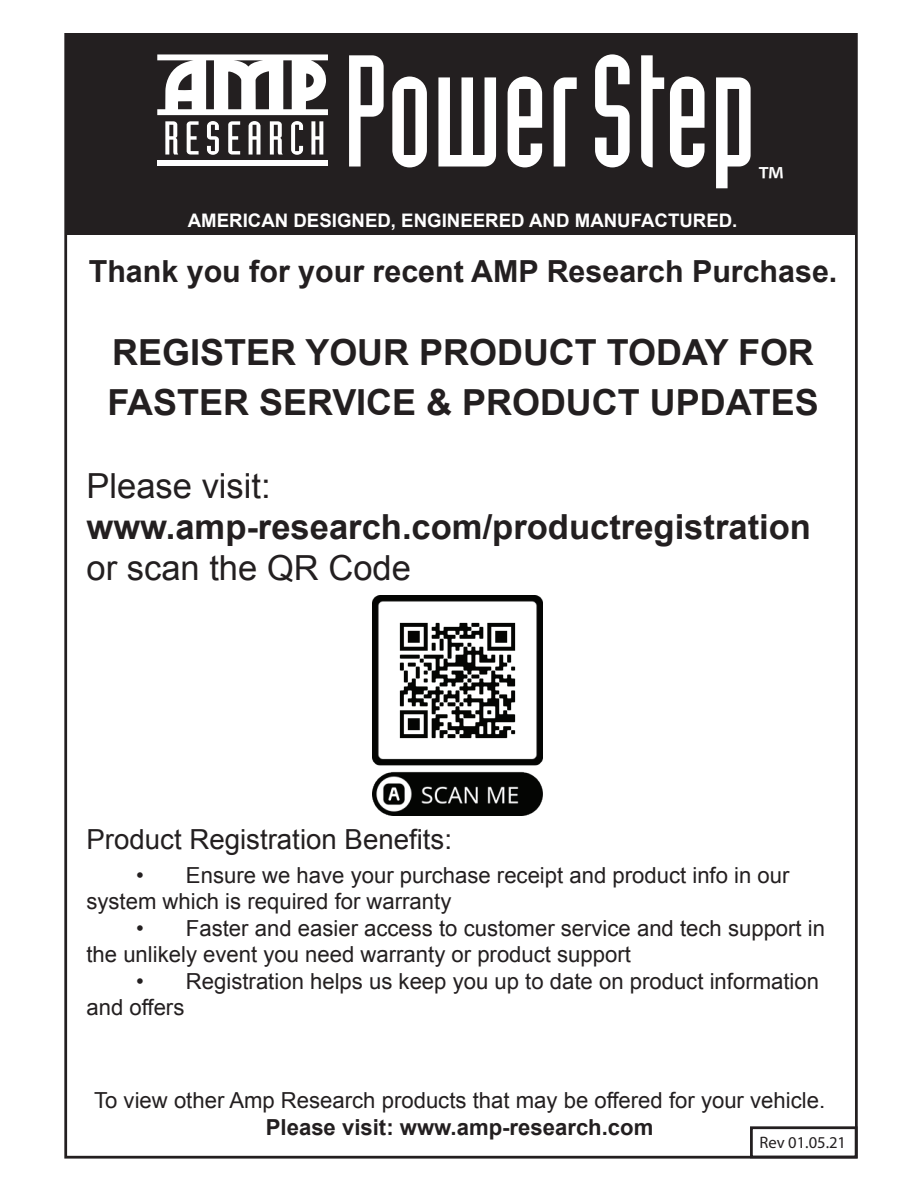
<style>
.page{position:relative;width:918px;height:1188px;background:#fff}
.page>*{position:absolute;margin:0;border:0;box-sizing:border-box;transform-origin:0 0}
.t1{font:41.4px "Myriad Pro";color:#fff}
.t2{font:700 36px/49.8px "Arial";color:#231f20}
.t3{font:700 34.5px "Arial";color:#231f20}
.t4{font:34.5px "Arial";color:#231f20}
.t5{font:700 30.45px "Arial";color:#231f20}
.t6{font:27.6px "Arial";color:#231f20}
.t7{font:22.05px/26.5px "Arial";color:#231f20}
.t8{font:700 22.05px "Arial";color:#231f20}
.t9{font:700 18.6px "Arial";color:#fff}
.t10{font:16.65px "Myriad Pro";color:#231f20}
</style>
<div class="page">
<div style="left:66px;top:35px;width:791px;height:200px;background:#231f20"></div>
<svg style="left:349px;top:54px;width:402px;height:134px"></svg>
<svg style="left:165px;top:121px;width:13px;height:34px"></svg>
<svg style="left:187px;top:121px;width:12px;height:34px"></svg>
<svg style="left:207px;top:121px;width:12px;height:34px"></svg>
<svg style="left:228px;top:121px;width:12px;height:34px"></svg>
<svg style="left:249px;top:121px;width:11px;height:34px"></svg>
<svg style="left:270px;top:121px;width:13px;height:34px"></svg>
<svg style="left:291px;top:121px;width:12px;height:34px"></svg>
<svg style="left:311px;top:121px;width:12px;height:34px"></svg>
<svg style="left:157px;top:54px;width:171px;height:61px"></svg>
<div style="left:157px;top:161px;width:171px;height:5px;background:#fff"></div>
<img style="left:373px;top:595px;width:170px;height:220px">
<img style="left:384px;top:607px;width:148px;height:148px">
<div style="left:750px;top:1126px;width:107px;height:32px;border:3px solid #231f20"></div>
<p class="t9" style="left:188px;top:208px;width:551px">AMERICAN DESIGNED, ENGINEERED AND MANUFACTURED.</p>
<h1 class="t1" style="left:758px;top:156px;width:27px">™</h1>
<h3 class="t5" style="left:89px;top:251px;width:750px">Thank you for your recent AMP Research Purchase.</h3>
<h2 class="t2" style="left:107px;top:328px;width:713px">REGISTER YOUR PRODUCT TODAY FOR<br>FASTER SERVICE &amp; PRODUCT UPDATES</h2>
<h3 class="t4" style="left:86px;top:463px;width:186px">Please visit:</h3>
<h3 class="t3" style="left:86px;top:504px;width:726px">www.amp-research.com/productregistration</h3>
<h3 class="t4" style="left:86px;top:546px;width:326px">or scan the QR Code</h3>
<p class="t6" style="left:86px;top:822px;width:367px">Product Registration Benefits:</p>
<p class="t7" style="left:86px;top:862px;width:705px;text-indent:50px">• Ensure we have your purchase receipt and product info in our system which is required for warranty</p>
<p class="t7" style="left:86px;top:915px;width:740px;text-indent:50px">• Faster and easier access to customer service and tech support in the unlikely event you need warranty or product support</p>
<p class="t7" style="left:86px;top:968px;width:734px;text-indent:50px">• Registration helps us keep you up to date on product information and offers</p>
<p class="t7" style="left:94px;top:1087px;width:733px">To view other Amp Research products that may be offered for your vehicle.</p>
<p class="t8" style="left:266px;top:1112px;width:389px">Please visit: www.amp-research.com</p>
<p class="t10" style="left:759px;top:1132px;width:88px">Rev 01.05.21</p>
</div>
